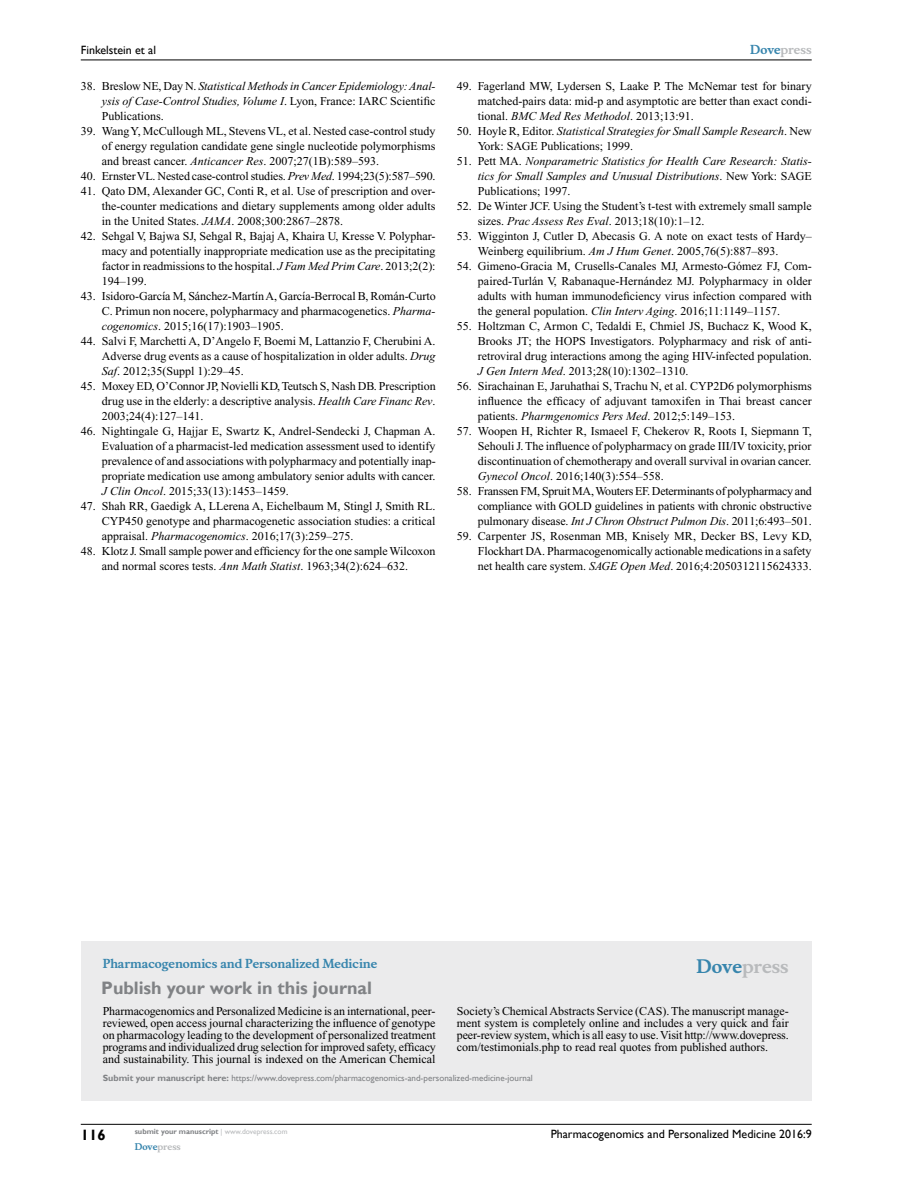
<style>
.page{position:relative;width:918px;height:1188px;background:#fff}
.page>*{position:absolute;margin:0;border:0;box-sizing:border-box;transform-origin:0 0}
.t1{font:700 18px "Gill Sans";color:#808285}
.t2{font:700 18px "Musee";color:#b8babc}
.t3{font:700 15px "Gill Sans";color:#000}
.t4{font:12px/15px "Times New Roman";color:#000;text-align:justify}
.t5{font:italic 12px/15px "Times New Roman";color:#000;text-align:justify}
.t6{font:12px "Gill Sans";color:#000}
.t7{font:700 12px "Musee";color:#3785ad}
.t8{font:700 12px "Musee";color:#b8babc}
.t9{font:9px "Gill Sans";color:#808285}
.t10{font:700 9px "Musee";color:#b8babc}
.t11{font:700 7.5px "Gill Sans";color:#808285}
.s1{font-style:normal}
.s2{font-style:italic}
.s3{color:#3785ad}
.s4{font-weight:700}
.s5{font-weight:400;color:#b8babc}
</style>
<div class="page">
<div style="left:81px;top:941px;width:731px;height:160px;background:#ebebec"></div>
<hr style="left:81px;top:1124px;width:731px;height:1px;background:#000">
<hr style="left:81px;top:60px;width:731px;height:1px;background:#000">
<p class="t6" style="left:81px;top:43px;width:77px">Finkelstein et al</p>
<p class="t5" style="left:102px;top:79px;width:335px;text-indent:-21px"><span class="s1">38. Breslow NE, Day N.</span> Statistical Methods in Cancer Epidemiology: Anal&shy;ysis of Case-Control Studies, Volume I<span class="s1">. Lyon, France: IARC Scientific Publications.</span></p>
<p class="t4" style="left:102px;top:124px;width:335px;text-indent:-21px">39. Wang Y, McCullough ML, Stevens VL, et al. Nested case-control study of energy regulation candidate gene single nucleotide polymorphisms and breast cancer. <span class="s2">Anticancer Res</span>. 2007;27(1B):589–593.</p>
<p class="t4" style="left:81px;top:169px;width:356px">40. Ernster VL. Nested case-control studies. <span class="s2">Prev Med</span>. 1994;23(5):587–590.</p>
<p class="t4" style="left:102px;top:184px;width:335px;text-indent:-21px">41. Qato DM, Alexander GC, Conti R, et al. Use of prescription and over&shy;the-counter medications and dietary supplements among older adults in the United States. <span class="s2">JAMA</span>. 2008;300:2867–2878.</p>
<p class="t4" style="left:102px;top:229px;width:335px;text-indent:-21px">42. Sehgal V, Bajwa SJ, Sehgal R, Bajaj A, Khaira U, Kresse V. Polyphar&shy;macy and potentially inappropriate medication use as the precipitating factor in readmissions to the hospital. <span class="s2">J Fam Med Prim Care</span>. 2013;2(2):<br>194–199.</p>
<p class="t4" style="left:102px;top:289px;width:336px;text-indent:-21px">43. Isidoro-García M, Sánchez-Martín A, García-Berrocal B, Román-Curto C. Primun non nocere, polypharmacy and pharmacogenetics. <span class="s2">Pharma&shy;cogenomics</span>. 2015;16(17):1903–1905.</p>
<p class="t4" style="left:102px;top:334px;width:335px;text-indent:-21px">44. Salvi F, Marchetti A, D’Angelo F, Boemi M, Lattanzio F, Cherubini A.<br>Adverse drug events as a cause of hospitalization in older adults. <span class="s2">Drug Saf</span>. 2012;35(Suppl 1):29–45.</p>
<p class="t4" style="left:102px;top:379px;width:335px;text-indent:-21px">45. Moxey ED, O’Connor JP, Novielli KD, Teutsch S, Nash DB. Prescription drug use in the elderly: a descriptive analysis. <span class="s2">Health Care Financ Rev</span>.<br>2003;24(4):127–141.</p>
<p class="t4" style="left:102px;top:424px;width:336px;text-indent:-21px">46. Nightingale G, Hajjar E, Swartz K, Andrel-Sendecki J, Chapman A.<br>Evaluation of a pharmacist-led medication assessment used to identify prevalence of and associations with polypharmacy and potentially inap&shy;propriate medication use among ambulatory senior adults with cancer.<br><span class="s2">J Clin Oncol</span>. 2015;33(13):1453–1459.</p>
<p class="t4" style="left:102px;top:499px;width:335px;text-indent:-21px">47. Shah RR, Gaedigk A, LLerena A, Eichelbaum M, Stingl J, Smith RL.<br>CYP450 genotype and pharmacogenetic association studies: a critical appraisal. <span class="s2">Pharmacogenomics</span>. 2016;17(3):259–275.</p>
<p class="t4" style="left:81px;top:544px;width:356px;text-align:center">48. Klotz J. Small sample power and efficiency for the one sample Wilcoxon and normal scores tests. <span class="s2">Ann Math Statist</span>. 1963;34(2):624–632.</p>
<p class="t8" style="left:750px;top:43px;width:63px"><span class="s3">Dove</span>press</p>
<p class="t4" style="left:478px;top:79px;width:335px;text-indent:-21px">49. Fagerland MW, Lydersen S, Laake P. The McNemar test for binary matched-pairs data: mid-p and asymptotic are better than exact condi&shy;tional. <span class="s2">BMC Med Res Methodol</span>. 2013;13:91.</p>
<p class="t4" style="left:478px;top:124px;width:335px;text-indent:-21px">50. Hoyle R, Editor. <span class="s2">Statistical Strategies for Small Sample Research</span>. New<br>York: SAGE Publications; 1999.</p>
<p class="t5" style="left:478px;top:154px;width:335px;text-indent:-21px"><span class="s1">51. Pett MA.</span> Nonparametric Statistics for Health Care Research: Statis&shy;tics for Small Samples and Unusual Distributions<span class="s1">. New York: SAGE Publications; 1997.</span></p>
<p class="t4" style="left:478px;top:199px;width:335px;text-indent:-21px">52. De Winter JCF. Using the Student’s t-test with extremely small sample sizes. <span class="s2">Prac Assess Res Eval</span>. 2013;18(10):1–12.</p>
<p class="t4" style="left:478px;top:229px;width:335px;text-indent:-21px">53. Wigginton J, Cutler D, Abecasis G. A note on exact tests of Hardy–<br>Weinberg equilibrium. <span class="s2">Am J Hum Genet</span>. 2005,76(5):887–893.</p>
<p class="t4" style="left:478px;top:259px;width:335px;text-indent:-21px">54. Gimeno-Gracia M, Crusells-Canales MJ, Armesto-Gómez FJ, Com&shy;paired-Turlán V, Rabanaque-Hernández MJ. Polypharmacy in older adults with human immunodeficiency virus infection compared with the general population. <span class="s2">Clin Interv Aging</span>. 2016;11:1149–1157.</p>
<p class="t4" style="left:478px;top:319px;width:335px;text-indent:-21px">55. Holtzman C, Armon C, Tedaldi E, Chmiel JS, Buchacz K, Wood K, Brooks JT; the HOPS Investigators. Polypharmacy and risk of anti&shy;retroviral drug interactions among the aging HIV-infected population.<br><span class="s2">J Gen Intern Med</span>. 2013;28(10):1302–1310.</p>
<p class="t4" style="left:478px;top:379px;width:335px;text-indent:-21px">56. Sirachainan E, Jaruhathai S, Trachu N, et al. CYP2D6 polymorphisms influence the efficacy of adjuvant tamoxifen in Thai breast cancer patients. <span class="s2">Pharmgenomics Pers Med</span>. 2012;5:149–153.</p>
<p class="t4" style="left:478px;top:424px;width:335px;text-indent:-21px">57. Woopen H, Richter R, Ismaeel F, Chekerov R, Roots I, Siepmann T, Sehouli J. The influence of polypharmacy on grade III/IV toxicity, prior discontinuation of chemotherapy and overall survival in ovarian cancer.<br><span class="s2">Gynecol Oncol</span>. 2016;140(3):554–558.</p>
<p class="t4" style="left:478px;top:484px;width:335px;text-indent:-21px">58. Franssen FM, Spruit MA, Wouters EF. Determinants of polypharmacy and compliance with GOLD guidelines in patients with chronic obstructive pulmonary disease. <span class="s2">Int J Chron Obstruct Pulmon Dis</span>. 2011;6:493–501.</p>
<p class="t4" style="left:478px;top:529px;width:335px;text-indent:-21px">59. Carpenter JS, Rosenman MB, Knisely MR, Decker BS, Levy KD, Flockhart DA. Pharmacogenomically actionable medications in a safety net health care system. <span class="s2">SAGE Open Med</span>. 2016;4:2050312115624333.</p>
<p class="t7" style="left:103px;top:956px;width:276px">Pharmacogenomics and Personalized Medicine</p>
<h1 class="t1" style="left:101px;top:977px;width:272px">Publish your work in this journal</h1>
<h1 class="t2" style="left:697px;top:955px;width:94px"><span class="s3">Dove</span>press</h1>
<p class="t4" style="left:103px;top:1005px;width:335px;line-height:12px">Pharmacogenomics and Personalized Medicine is an international, peer&shy;reviewed, open access journal characterizing the influence of genotype on pharmacology leading to the development of personalized treatment programs and individualized drug selection for improved safety, efficacy and sustainability. This journal is indexed on the American Chemical</p>
<p class="t4" style="left:457px;top:1005px;width:333px;line-height:12px">Society’s Chemical Abstracts Service (CAS). The manuscript manage&shy;ment system is completely online and includes a very quick and fair peer-review system, which is all easy to use. Visit http://www.dovepress. com/testimonials.php to read real quotes from published authors.</p>
<p class="t9" style="left:103px;top:1072px;width:432px"><span class="s4">Submit your manuscript here:</span> https://www.dovepress.com/pharmacogenomics-and-personalized-medicine-journal</p>
<p class="t3" style="left:81px;top:1126px;width:26px">116</p>
<p class="t11" style="left:135px;top:1127px;width:154px">submit your manuscript <span class="s5">| www.dovepress.com</span></p>
<p class="t10" style="left:135px;top:1141px;width:48px"><span class="s3">Dove</span>press</p>
<p class="t6" style="left:551px;top:1127px;width:263px">Pharmacogenomics and Personalized Medicine 2016:9</p>
</div>
